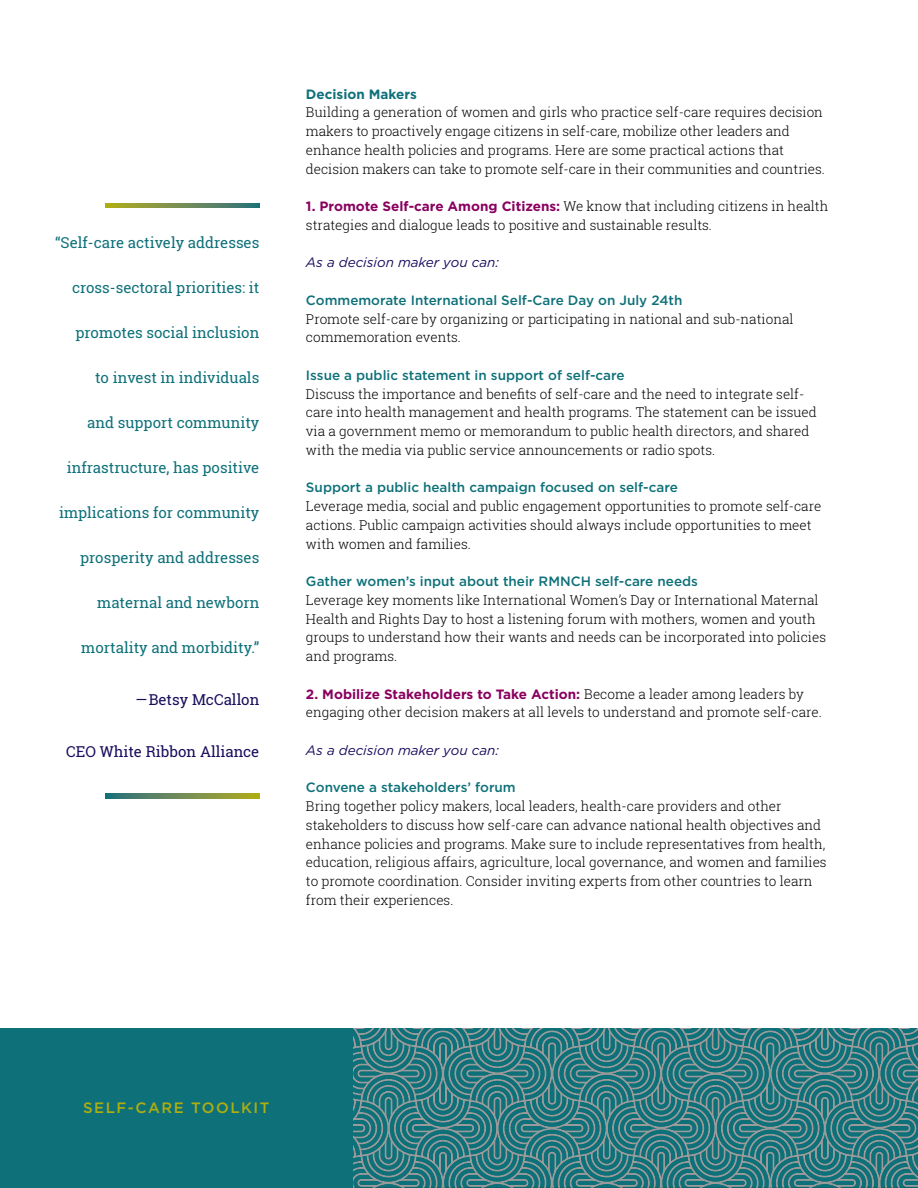
<style>
.page{position:relative;width:918px;height:1188px;background:#fff}
.page>*{position:absolute;margin:0;border:0;box-sizing:border-box;transform-origin:0 0}
.t1{font:15px "Roboto Slab";color:#0e7179}
.t2{font:15px "Roboto Slab";color:#170d5c}
.t3{font:500 15px "Gotham";letter-spacing:.1em;color:#afae0f}
.t4{font:300 13.5px/18.8px "Roboto Slab";color:#000}
.t5{font:500 13.5px "Gotham";color:#0e7179}
.t6{font:700 13.5px "Gotham";color:#89005f}
.t7{font:italic 13.5px "Gotham";color:#170d5c}
.t8{font:700 13.5px "Gotham";color:#0e7179}
.s1{font-family:"Gotham";font-weight:700;color:#89005f}
.s2{font-family:"Roboto Slab";font-weight:300;color:#000}
</style>
<div class="page">
<svg style="left:353px;top:1028px;width:565px;height:160px"></svg>
<div style="left:0;top:1028px;width:353px;height:160px;background:#0e7179"></div>
<svg style="left:106px;top:203px;width:153px;height:4px"></svg>
<svg style="left:106px;top:794px;width:153px;height:4px"></svg>
<p class="t1" style="left:55px;top:236px;width:206px">“Self-care actively addresses</p>
<p class="t1" style="left:72px;top:281px;width:189px">cross-sectoral priorities: it</p>
<p class="t1" style="left:75px;top:326px;width:185px">promotes social inclusion</p>
<p class="t1" style="left:95px;top:371px;width:166px">to invest in individuals</p>
<p class="t1" style="left:87px;top:416px;width:174px">and support community</p>
<p class="t1" style="left:67px;top:461px;width:194px">infrastructure, has positive</p>
<p class="t1" style="left:59px;top:506px;width:202px">implications for community</p>
<p class="t1" style="left:80px;top:551px;width:181px">prosperity and addresses</p>
<p class="t1" style="left:97px;top:596px;width:164px">maternal and newborn</p>
<p class="t1" style="left:81px;top:641px;width:180px">mortality and morbidity.”</p>
<p class="t2" style="left:135px;top:693px;width:125px">—Betsy McCallon</p>
<p class="t2" style="left:66px;top:745px;width:195px">CEO White Ribbon Alliance</p>
<p class="t8" style="left:306px;top:88px;width:112px">Decision Makers</p>
<p class="t4" style="left:306px;top:103px;width:520px">Building a generation of women and girls who practice self-care requires decision makers to proactively engage citizens in self-care, mobilize other leaders and enhance health policies and programs. Here are some practical actions that decision makers can take to promote self-care in their communities and countries.</p>
<p class="t4" style="left:306px;top:197px;width:524px"><span class="s1">1. Promote Self-care Among Citizens:</span> We know that including citizens in health strategies and dialogue leads to positive and sustainable results.</p>
<p class="t7" style="left:306px;top:257px;width:194px">As a decision maker you can:</p>
<p class="t5" style="left:306px;top:294px;width:378px">Commemorate International Self-Care Day on July 24th</p>
<p class="t4" style="left:306px;top:309px;width:489px">Promote self-care by organizing or participating in national and sub-national commemoration events.</p>
<p class="t5" style="left:306px;top:369px;width:320px">Issue a public statement in support of self-care</p>
<p class="t4" style="left:306px;top:384px;width:512px">Discuss the importance and benefits of self-care and the need to integrate self&shy;care into health management and health programs. The statement can be issued via a government memo or memorandum to public health directors, and shared with the media via public service announcements or radio spots.</p>
<p class="t5" style="left:306px;top:482px;width:373px">Support a public health campaign focused on self-care</p>
<p class="t4" style="left:306px;top:497px;width:517px">Leverage media, social and public engagement opportunities to promote self-care actions. Public campaign activities should always include opportunities to meet with women and families.</p>
<p class="t5" style="left:306px;top:575px;width:394px">Gather women’s input about their RMNCH self-care needs</p>
<p class="t4" style="left:306px;top:590px;width:522px">Leverage key moments like International Women’s Day or International Maternal Health and Rights Day to host a listening forum with mothers, women and youth groups to understand how their wants and needs can be incorporated into policies and programs.</p>
<p class="t6" style="left:306px;top:688px;width:499px">2. Mobilize Stakeholders to Take Action: <span class="s2">Become a leader among leaders by</span></p>
<p class="t4" style="left:306px;top:703px;width:517px">engaging other decision makers at all levels to understand and promote self-care.</p>
<p class="t7" style="left:306px;top:744px;width:194px">As a decision maker you can:</p>
<p class="t5" style="left:306px;top:782px;width:211px">Convene a stakeholders’ forum</p>
<p class="t4" style="left:306px;top:797px;width:522px">Bring together policy makers, local leaders, health-care providers and other stakeholders to discuss how self-care can advance national health objectives and enhance policies and programs. Make sure to include representatives from health, education, religious affairs, agriculture, local governance, and women and families to promote coordination. Consider inviting experts from other countries to learn from their experiences.</p>
<p class="t3" style="left:83px;top:1101px;width:188px">SELF-CARE TOOLKIT</p>
</div>
